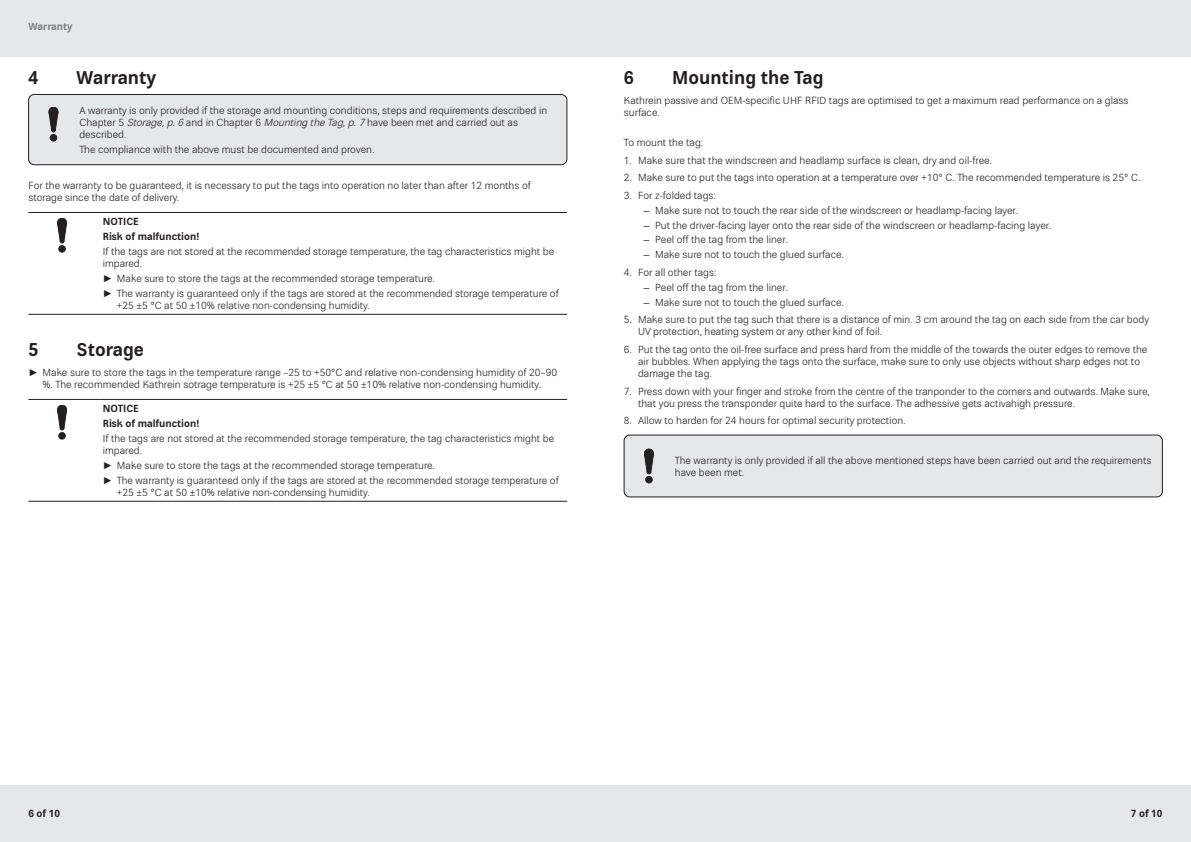
<style>
.page{position:relative;width:1191px;height:842px;background:#fff}
.page>*{position:absolute;margin:0;border:0;box-sizing:border-box;transform-origin:0 0}
.t1{font:700 18px "Kathrein Office";color:#231f20}
.t2{font:10px/12px "Kathrein Office";color:#231f20}
.t3{font:700 10px/14.8px "Kathrein Office";color:#231f20}
.t4{font:700 10px "Kathrein Office";color:#7c8084}
.s1{font-style:italic}
.s2{font-family:"Arial"}
</style>
<div class="page">
<div style="left:0;top:0;width:1191px;height:57px;background:#e6e7e9"></div>
<div style="left:0;top:785px;width:1191px;height:57px;background:#e6e7e9"></div>
<div style="left:29px;top:94px;width:538px;height:71px;background:#e6e7e9;border-radius:6px"></div>
<div style="left:50px;top:135px;width:7px;height:6px;background:#231f20;border-radius:50%"></div>
<div style="left:50px;top:134px;width:7px;height:7px;border:1px solid #231f20;border-radius:50%"></div>
<div style="left:49px;top:107px;width:9px;height:9px;background:#231f20;border-radius:50%"></div>
<div style="left:49px;top:107px;width:9px;height:9px;border:1px solid #231f20;border-radius:50%"></div>
<svg style="left:49px;top:112px;width:9px;height:20px"></svg>
<div style="left:28px;top:94px;width:539px;height:71px;border:1px solid #231f20;border-radius:6px"></div>
<hr style="left:28px;top:212px;width:72px;height:1px;background:#231f20">
<hr style="left:100px;top:212px;width:467px;height:1px;background:#231f20">
<hr style="left:28px;top:314px;width:72px;height:1px;background:#231f20">
<hr style="left:100px;top:314px;width:467px;height:1px;background:#231f20">
<div style="left:57px;top:218px;width:10px;height:9px;background:#231f20;border-radius:50%"></div>
<div style="left:57px;top:218px;width:10px;height:9px;border:1px solid #231f20;border-radius:50%"></div>
<svg style="left:58px;top:223px;width:9px;height:29px"></svg>
<hr style="left:28px;top:399px;width:72px;height:1px;background:#231f20">
<hr style="left:100px;top:399px;width:467px;height:1px;background:#231f20">
<hr style="left:28px;top:501px;width:72px;height:1px;background:#231f20">
<hr style="left:100px;top:501px;width:467px;height:1px;background:#231f20">
<div style="left:57px;top:405px;width:10px;height:9px;background:#231f20;border-radius:50%"></div>
<div style="left:57px;top:405px;width:10px;height:9px;border:1px solid #231f20;border-radius:50%"></div>
<svg style="left:58px;top:410px;width:9px;height:29px"></svg>
<div style="left:624px;top:435px;width:538px;height:62px;background:#e6e7e9;border-radius:6px"></div>
<div style="left:645px;top:476px;width:7px;height:7px;background:#231f20;border-radius:50%"></div>
<div style="left:645px;top:476px;width:7px;height:7px;border:1px solid #231f20;border-radius:50%"></div>
<div style="left:644px;top:449px;width:9px;height:9px;background:#231f20;border-radius:50%"></div>
<div style="left:644px;top:449px;width:9px;height:9px;border:1px solid #231f20;border-radius:50%"></div>
<svg style="left:644px;top:454px;width:9px;height:20px"></svg>
<div style="left:624px;top:435px;width:538px;height:62px;border:1px solid #231f20;border-radius:6px"></div>
<p class="t4" style="left:28px;top:22px;width:46px">Warranty</p>
<h1 class="t1" style="left:28px;top:70px;width:12px">4</h1>
<h1 class="t1" style="left:77px;top:70px;width:81px">Warranty</h1>
<p class="t2" style="left:79px;top:106px;width:469px">A warranty is only provided if the storage and mounting conditions, steps and requirements described in<br>Chapter 5 <span class="s1">Storage,p.6</span>and in Chapter 6 <span class="s1">MountingtheTag,p.7</span>have been met and carried out as described.</p>
<p class="t2" style="left:79px;top:144px;width:296px">The compliance with the above must be documented and proven.</p>
<p class="t2" style="left:28px;top:179px;width:504px">For the warranty to be guaranteed, it is necessary to put the tags into operation no later than after 12 months of storage since the date of delivery.</p>
<p class="t3" style="left:103px;top:215px;width:98px">NOTICE<br>Risk of malfunction!</p>
<p class="t2" style="left:103px;top:246px;width:453px">If the tags are not stored at the recommended storage temperature, the tag characteristics might be impared.</p>
<p class="t2" style="left:103px;top:272px;width:457px;line-height:14.8px"><span class="s2">►</span> Make sure to store the tags at the recommended storage temperature.<br><span class="s2">►</span> The warranty is guaranteed only if the tags are stored at the recommended storage temperature of</p>
<p class="t2" style="left:117px;top:300px;width:254px">+25 ±5 °C at 50 ±10% relative non-condensing humidity.</p>
<h1 class="t1" style="left:28px;top:342px;width:12px">5</h1>
<h1 class="t1" style="left:77px;top:342px;width:69px">Storage</h1>
<p class="t2" style="left:28px;top:367px;width:530px;text-align:center"><span class="s2">►</span> Make sure to store the tags in the temperature range –25 to +50°C and relative non-condensing humidity of 20–90 %. The recommended Kathrein sotrage temperature is +25 ±5 °C at 50 ±10% relative non-condensing humidity.</p>
<p class="t3" style="left:103px;top:402px;width:98px">NOTICE<br>Risk of malfunction!</p>
<p class="t2" style="left:103px;top:433px;width:453px">If the tags are not stored at the recommended storage temperature, the tag characteristics might be impared.</p>
<p class="t2" style="left:103px;top:459px;width:457px;line-height:14.8px"><span class="s2">►</span> Make sure to store the tags at the recommended storage temperature.<br><span class="s2">►</span> The warranty is guaranteed only if the tags are stored at the recommended storage temperature of</p>
<p class="t2" style="left:117px;top:487px;width:254px">+25 ±5 °C at 50 ±10% relative non-condensing humidity.</p>
<h1 class="t1" style="left:624px;top:70px;width:12px">6</h1>
<h1 class="t1" style="left:672px;top:70px;width:153px">Mounting the Tag</h1>
<p class="t2" style="left:624px;top:95px;width:506px">Kathrein passive and OEM-specific UHF RFID tags are optimised to get a maximum read performance on a glass surface.</p>
<p class="t2" style="left:624px;top:137px;width:81px">To mount the tag:</p>
<p class="t2" style="left:624px;top:155px;width:370px">1. Make sure that the windscreen and headlamp surface is clean, dry and oil-free.</p>
<p class="t2" style="left:624px;top:173px;width:518px">2. Make sure to put the tags into operation at a temperature over +10° C. The recommended temperature is 25° C.</p>
<p class="t2" style="left:624px;top:190px;width:94px">3. For z-folded tags:</p>
<p class="t2" style="left:643px;top:205px;width:376px"><span class="s2">–</span> Make sure not to touch the rear side of the windscreen or headlamp-facing layer.</p>
<p class="t2" style="left:643px;top:220px;width:409px"><span class="s2">–</span> Put the driver-facing layer onto the rear side of the windscreen or headlamp-facing layer.</p>
<p class="t2" style="left:643px;top:234px;width:146px"><span class="s2">–</span> Peel off the tag from the liner.</p>
<p class="t2" style="left:643px;top:250px;width:202px"><span class="s2">–</span> Make sure not to touch the glued surface.</p>
<p class="t2" style="left:624px;top:267px;width:94px">4. For all other tags:</p>
<p class="t2" style="left:643px;top:281px;width:146px"><span class="s2">–</span> Peel off the tag from the liner.</p>
<p class="t2" style="left:643px;top:297px;width:202px"><span class="s2">–</span> Make sure not to touch the glued surface.</p>
<p class="t2" style="left:638px;top:315px;width:512px;text-indent:-14px">5. Make sure to put the tag such that there is a distance of min. 3 cm around the tag on each side from the car body<br>UV protection, heating system or any other kind of foil.</p>
<p class="t2" style="left:638px;top:344px;width:511px;text-indent:-14px">6. Put the tag onto the oil-free surface and press hard from the middle of the towards the outer edges to remove the air bubbles. When applying the tags onto the surface, make sure to only use objects without sharp edges not to damage the tag.</p>
<p class="t2" style="left:638px;top:386px;width:513px;text-indent:-14px">7. Press down with your finger and stroke from the centre of the tranponder to the corners and outwards. Make sure, that you press the transponder quite hard to the surface. The adhessive gets activahigh pressure.</p>
<p class="t2" style="left:624px;top:415px;width:283px">8. Allow to harden for 24 hours for optimal security protection.</p>
<p class="t2" style="left:675px;top:455px;width:478px">The warranty is only provided if all the above mentioned steps have been carried out and the requirements have been met.</p>
<p class="t3" style="left:28px;top:807px;width:33px">6 of 10</p>
<p class="t3" style="left:1131px;top:807px;width:33px">7 of 10</p>
</div>
